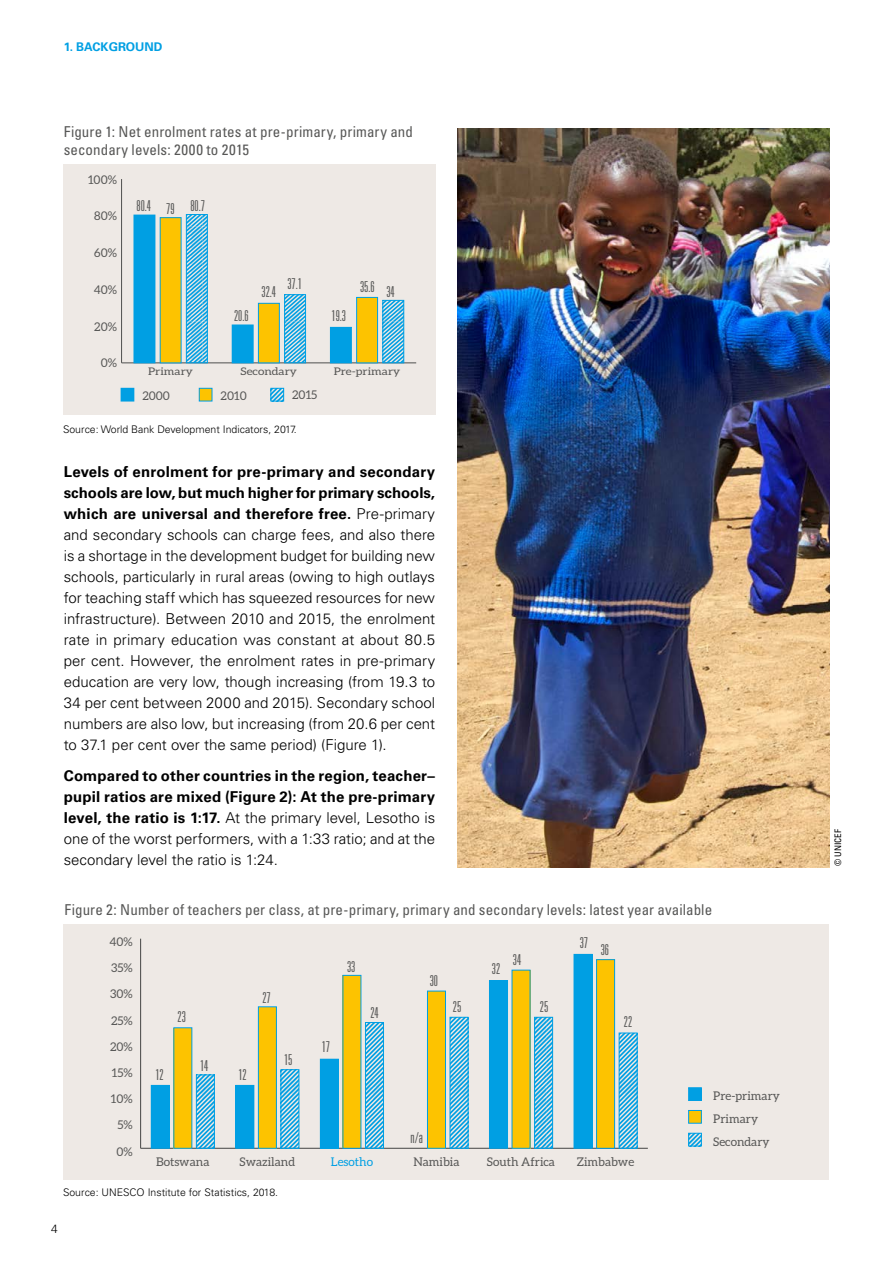
<style>
.page{position:relative;width:893px;height:1263px;background:#fff}
.page>*{position:absolute;margin:0;border:0;box-sizing:border-box;transform-origin:0 0}
.t1{font:300 15px/21px "Univers LT Std";color:#000;text-align:justify}
.t2{font:700 15px/21px "Univers LT Std";letter-spacing:.01em;color:#000;text-align:justify}
.t3{font:condensed 15px/18px "Univers LT Std";letter-spacing:.01em;color:#575756}
.t4{font:300 ultra-condensed 15px "Univers LT Std";color:#575756}
.t5{font:12px "Aleo";color:#575756}
.t6{font:700 12px "Univers LT Std";color:#009fe3}
.t7{font:12px "Aleo";color:#009fe3}
.t8{font:300 12px "Univers LT Std";color:#000}
.t9{font:300 10.5px "Univers LT Std";color:#000}
.t10{font:10.5px "Aleo";color:#575756;scale:1.14 1}
.t11{font:condensed 9px "Univers LT Std";letter-spacing:.01em;color:#000}
.s1{font-weight:700}
.s2{font-weight:300}
</style>
<div class="page">
<div style="left:63px;top:165px;width:372px;height:250px;background:#eee9e5"></div>
<hr style="left:122px;top:362px;width:294px;height:1px;background:#575756">
<hr style="left:121px;top:179px;width:1px;height:184px;background:#575756">
<svg style="left:188px;top:216px;width:18px;height:145px;background:#69bfe3"></svg>
<div style="left:186px;top:214px;width:22px;height:149px;border:1px solid #009fe3"></div>
<svg style="left:286px;top:296px;width:18px;height:65px"></svg>
<div style="left:284px;top:294px;width:22px;height:69px;border:1px solid #009fe3"></div>
<svg style="left:384px;top:302px;width:18px;height:59px"></svg>
<div style="left:382px;top:300px;width:22px;height:63px;border:1px solid #009fe3"></div>
<div style="left:160px;top:218px;width:21px;height:145px;background:#fdc300"></div>
<div style="left:258px;top:303px;width:21px;height:60px;background:#fdc300"></div>
<div style="left:258px;top:303px;width:22px;height:60px;border:1px solid #009fe3"></div>
<div style="left:357px;top:297px;width:21px;height:66px;background:#fdc300"></div>
<div style="left:356px;top:297px;width:22px;height:66px;border:1px solid #009fe3"></div>
<div style="left:134px;top:215px;width:21px;height:148px;background:#009fe3"></div>
<div style="left:232px;top:325px;width:21px;height:38px;background:#009fe3"></div>
<div style="left:330px;top:327px;width:21px;height:36px;background:#009fe3"></div>
<div style="left:330px;top:327px;width:22px;height:36px;border:1px solid #009fe3"></div>
<div style="left:121px;top:388px;width:13px;height:13px;background:#009fe3"></div>
<div style="left:199px;top:388px;width:13px;height:13px;background:#fdc300"></div>
<div style="left:199px;top:388px;width:13px;height:13px;border:1px solid #009fe3"></div>
<svg style="left:273px;top:390px;width:9px;height:9px"></svg>
<div style="left:271px;top:388px;width:13px;height:13px;border:1px solid #009fe3"></div>
<img style="left:458px;top:129px;width:371px;height:738px">
<div style="left:63px;top:924px;width:765px;height:256px;background:#eee9e5"></div>
<hr style="left:141px;top:1148px;width:507px;height:1px;background:#575756">
<hr style="left:140px;top:939px;width:1px;height:209px;background:#575756">
<svg style="left:198px;top:1076px;width:15px;height:71px"></svg>
<div style="left:196px;top:1074px;width:19px;height:75px;border:1px solid #009fe3"></div>
<svg style="left:283px;top:1071px;width:14px;height:76px"></svg>
<div style="left:281px;top:1069px;width:18px;height:80px;border:1px solid #009fe3"></div>
<svg style="left:367px;top:1024px;width:15px;height:123px"></svg>
<div style="left:365px;top:1022px;width:19px;height:127px;border:1px solid #009fe3"></div>
<svg style="left:452px;top:1019px;width:14px;height:128px"></svg>
<div style="left:450px;top:1017px;width:18px;height:132px;border:1px solid #009fe3"></div>
<svg style="left:536px;top:1019px;width:15px;height:128px;background:#68bfe3"></svg>
<div style="left:534px;top:1017px;width:19px;height:132px;border:1px solid #009fe3"></div>
<svg style="left:621px;top:1035px;width:14px;height:112px"></svg>
<div style="left:619px;top:1033px;width:18px;height:116px;border:1px solid #009fe3"></div>
<div style="left:174px;top:1028px;width:18px;height:120px;background:#fdc300"></div>
<div style="left:258px;top:1007px;width:18px;height:141px;background:#fdc300"></div>
<div style="left:258px;top:1006px;width:19px;height:143px;border:1px solid #009fe3"></div>
<div style="left:343px;top:975px;width:18px;height:173px;background:#fdc300"></div>
<div style="left:427px;top:991px;width:18px;height:157px;background:#fdc300"></div>
<div style="left:427px;top:991px;width:19px;height:158px;border:1px solid #009fe3"></div>
<div style="left:512px;top:970px;width:18px;height:178px;background:#fdc300"></div>
<div style="left:597px;top:960px;width:18px;height:188px;background:#fdc300"></div>
<div style="left:596px;top:959px;width:19px;height:190px;border:1px solid #009fe3"></div>
<div style="left:151px;top:1085px;width:18px;height:63px;background:#009fe3"></div>
<div style="left:151px;top:1085px;width:19px;height:64px;border:1px solid #009fe3"></div>
<div style="left:236px;top:1085px;width:18px;height:63px;background:#009fe3"></div>
<div style="left:235px;top:1085px;width:19px;height:64px;border:1px solid #009fe3"></div>
<div style="left:320px;top:1059px;width:18px;height:89px;background:#009fe3"></div>
<div style="left:320px;top:1059px;width:19px;height:90px;border:1px solid #009fe3"></div>
<div style="left:489px;top:980px;width:18px;height:168px;background:#009fe3"></div>
<div style="left:489px;top:980px;width:19px;height:169px;border:1px solid #009fe3"></div>
<div style="left:574px;top:954px;width:18px;height:194px;background:#009fe3"></div>
<svg style="left:690px;top:1135px;width:10px;height:9px"></svg>
<div style="left:688px;top:1133px;width:14px;height:13px;border:1px solid #009fe3"></div>
<div style="left:689px;top:1110px;width:12px;height:13px;background:#fdc300"></div>
<div style="left:688px;top:1110px;width:14px;height:13px;border:1px solid #009fe3"></div>
<div style="left:689px;top:1088px;width:12px;height:12px;background:#009fe3"></div>
<div style="left:688px;top:1087px;width:14px;height:14px;border:1px solid #009fe3"></div>
<p class="t6" style="left:64px;top:40px;width:100px">1. Background</p>
<p class="t3" style="left:64px;top:123px;width:351px">Figure 1: Net enrolment rates at pre-primary, primary and secondary levels: 2000 to 2015</p>
<p class="t5" style="left:88px;top:173px;width:30px">100%</p>
<p class="t5" style="left:94px;top:209px;width:24px">80%</p>
<p class="t5" style="left:94px;top:246px;width:24px">60%</p>
<p class="t5" style="left:94px;top:283px;width:25px">40%</p>
<p class="t5" style="left:94px;top:320px;width:24px">20%</p>
<p class="t5" style="left:101px;top:356px;width:18px">0%</p>
<p class="t4" style="left:137px;top:198px;width:70px">80.4 79 80.7</p>
<p class="t4" style="left:234px;top:308px;width:16px">20.6</p>
<p class="t4" style="left:262px;top:284px;width:16px">32.4</p>
<p class="t4" style="left:287px;top:276px;width:16px">37.1</p>
<p class="t4" style="left:332px;top:308px;width:16px">19.3</p>
<p class="t4" style="left:360px;top:278px;width:36px">35.6 34</p>
<p class="t10" style="left:148px;top:365px;width:41px">Primary</p>
<p class="t10" style="left:241px;top:365px;width:51px">Secondary</p>
<p class="t10" style="left:334px;top:365px;width:60px">Pre-primary</p>
<p class="t5" style="left:142px;top:389px;width:29px">2000</p>
<p class="t5" style="left:221px;top:389px;width:28px">2010</p>
<p class="t5" style="left:292px;top:388px;width:27px">2015</p>
<p class="t9" style="left:63px;top:422px;width:235px">Source: World Bank Development Indicators, 2017.</p>
<p class="t1" style="left:64px;top:461px;width:373px"><span class="s1">Levels of enrolment for pre-primary and secondary schools are low, but much higher for primary schools, which are universal and therefore free.</span> Pre-primary and secondary schools can charge fees, and also there is a shortage in the development budget for building new schools, particularly in rural areas (owing to high outlays for teaching staff which has squeezed resources for new infrastructure). Between 2010 and 2015, the enrolment rate in primary education was constant at about 80.5 per cent. However, the enrolment rates in pre-primary education are very low, though increasing (from 19.3 to 34 per cent between 2000 and 2015). Secondary school numbers are also low, but increasing (from 20.6 per cent to 37.1 per cent over the same period) (Figure 1).</p>
<p class="t2" style="left:64px;top:765px;width:373px">Compared to other countries in the region, teacher– pupil ratios are mixed (Figure 2): At the pre-primary level, the ratio is 1:17. <span class="s2">At the primary level, Lesotho is one of the worst performers, with a 1:33 ratio; and at the secondary level the ratio is 1:24.</span></p>
<p class="t3" style="left:64px;top:901px;width:649px">Figure 2: Number of teachers per class, at pre-primary, primary and secondary levels: latest year available</p>
<p class="t5" style="left:109px;top:935px;width:25px">40%</p>
<p class="t5" style="left:111px;top:961px;width:23px">35%</p>
<p class="t5" style="left:110px;top:987px;width:24px">30%</p>
<p class="t5" style="left:111px;top:1014px;width:23px">25%</p>
<p class="t5" style="left:110px;top:1040px;width:24px">20%</p>
<p class="t5" style="left:112px;top:1066px;width:22px">15%</p>
<p class="t5" style="left:111px;top:1092px;width:23px">10%</p>
<p class="t5" style="left:117px;top:1118px;width:17px">5%</p>
<p class="t5" style="left:116px;top:1144px;width:18px">0%</p>
<p class="t4" style="left:178px;top:1009px;width:10px">23</p>
<p class="t4" style="left:155px;top:1066px;width:10px">12</p>
<p class="t4" style="left:200px;top:1057px;width:10px">14</p>
<p class="t4" style="left:262px;top:990px;width:10px">27</p>
<p class="t4" style="left:238px;top:1066px;width:10px">12</p>
<p class="t4" style="left:284px;top:1051px;width:10px">15</p>
<p class="t4" style="left:322px;top:1039px;width:10px">17</p>
<p class="t4" style="left:347px;top:959px;width:10px">33</p>
<p class="t4" style="left:370px;top:1005px;width:10px">24</p>
<p class="t4" style="left:430px;top:972px;width:10px">30</p>
<p class="t4" style="left:453px;top:999px;width:10px">25</p>
<p class="t4" style="left:492px;top:960px;width:10px">32</p>
<p class="t4" style="left:513px;top:952px;width:10px">34</p>
<p class="t4" style="left:540px;top:999px;width:10px">25</p>
<p class="t4" style="left:580px;top:935px;width:10px">37</p>
<p class="t4" style="left:601px;top:942px;width:10px">36</p>
<p class="t4" style="left:624px;top:1014px;width:10px">22</p>
<p class="t4" style="left:411px;top:1130px;width:14px">n/a</p>
<p class="t5" style="left:156px;top:1155px;width:55px">Botswana</p>
<p class="t5" style="left:240px;top:1155px;width:57px">Swaziland</p>
<p class="t7" style="left:331px;top:1155px;width:44px">Lesotho</p>
<p class="t5" style="left:413px;top:1155px;width:48px">Namibia</p>
<p class="t5" style="left:487px;top:1155px;width:70px">South Africa</p>
<p class="t5" style="left:577px;top:1155px;width:59px">Zimbabwe</p>
<p class="t9" style="left:63px;top:1186px;width:217px">Source: UNESCO Institute for Statistics, 2018.</p>
<p class="t8" style="left:51px;top:1222px;width:8px">4</p>
<p class="t5" style="left:713px;top:1089px;width:68px">Pre-primary</p>
<p class="t5" style="left:713px;top:1112px;width:46px">Primary</p>
<p class="t5" style="left:713px;top:1135px;width:58px">Secondary</p>
<p class="t11" style="left:832px;top:866px;width:39px;rotate:-90deg">© UNICEF</p>
</div>
